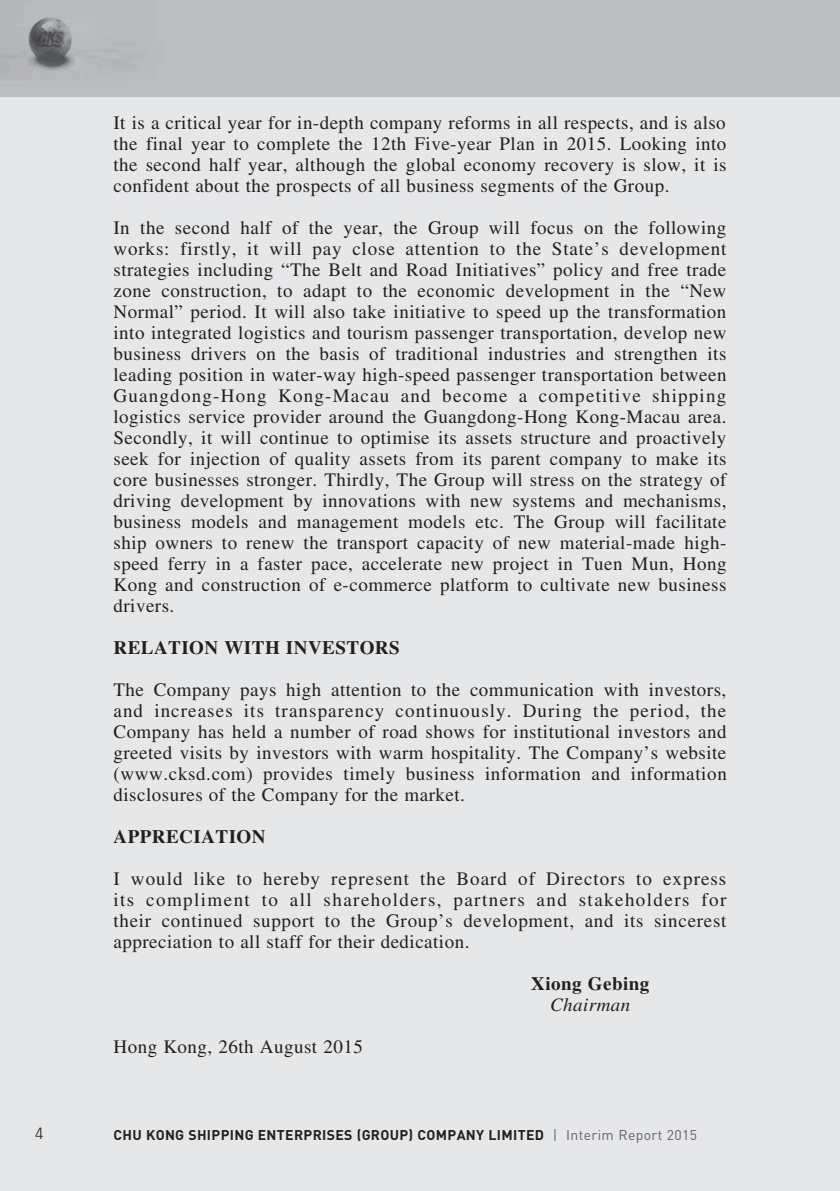
<style>
.page{position:relative;width:840px;height:1191px;background:#fff}
.page>*{position:absolute;margin:0;border:0;box-sizing:border-box;transform-origin:0 0}
.t1{font:19px/21px "Times LT Std";letter-spacing:.025em;color:#231f20;text-align:justify}
.t2{font:700 19px "Times LT Std";letter-spacing:.025em;color:#231f20}
.t3{font:italic 19px "Times LT Std";letter-spacing:.025em;color:#231f20}
.t4{font:300 16px "Vectora LT Std";color:#231f20}
.t5{font:700 14px "DIN Pro";letter-spacing:.025em;color:#231f20}
.s1{font-weight:400;color:#636366}
</style>
<div class="page">
<div style="left:0;top:0;width:839px;height:1191px;background:#e6e7e9"></div>
<div style="left:0;top:0;width:839px;height:97px;background:#bcbdc0"></div>
<img style="left:0;top:17px;width:132px;height:55px">
<p class="t1" style="left:113px;top:112px;width:614px">It is a critical year for in-depth company reforms in all respects, and is also the final year to complete the 12th Five-year Plan in 2015. Looking into the second half year, although the global economy recovery is slow, it is confident about the prospects of all business segments of the Group.</p>
<p class="t1" style="left:113px;top:217px;width:614px">In the second half of the year, the Group will focus on the following works: firstly, it will pay close attention to the State’s development strategies including “The Belt and Road Initiatives” policy and free trade zone construction, to adapt to the economic development in the “New Normal” period. It will also take initiative to speed up the transformation into integrated logistics and tourism passenger transportation, develop new business drivers on the basis of traditional industries and strengthen its leading position in water-way high-speed passenger transportation between Guangdong-Hong Kong-Macau and become a competitive shipping logistics service provider around the Guangdong-Hong Kong-Macau area.<br>Secondly, it will continue to optimise its assets structure and proactively seek for injection of quality assets from its parent company to make its core businesses stronger. Thirdly, The Group will stress on the strategy of driving development by innovations with new systems and mechanisms, business models and management models etc. The Group will facilitate ship owners to renew the transport capacity of new material-made high&shy;speed ferry in a faster pace, accelerate new project in Tuen Mun, Hong Kong and construction of e-commerce platform to cultivate new business drivers.</p>
<p class="t2" style="left:113px;top:636px;width:287px">RELATION WITH INVESTORS</p>
<p class="t1" style="left:113px;top:679px;width:614px">The Company pays high attention to the communication with investors, and increases its transparency continuously. During the period, the Company has held a number of road shows for institutional investors and greeted visits by investors with warm hospitality. The Company’s website (www.cksd.com) provides timely business information and information disclosures of the Company for the market.</p>
<p class="t2" style="left:113px;top:825px;width:153px">APPRECIATION</p>
<p class="t1" style="left:113px;top:868px;width:614px">I would like to hereby represent the Board of Directors to express its compliment to all shareholders, partners and stakeholders for their continued support to the Group’s development, and its sincerest appreciation to all staff for their dedication.</p>
<p class="t2" style="left:531px;top:972px;width:120px">Xiong Gebing</p>
<p class="t3" style="left:549px;top:994px;width:82px">Chairman</p>
<p class="t1" style="left:113px;top:1036px;width:251px">Hong Kong, 26th August 2015</p>
<p class="t4" style="left:35px;top:1124px;width:10px">4</p>
<p class="t5" style="left:113px;top:1125px;width:585px">CHU KONG SHIPPING ENTERPRISES (GROUP) COMPANY LIMITED <span class="s1">| Interim Report 2015</span></p>
</div>
